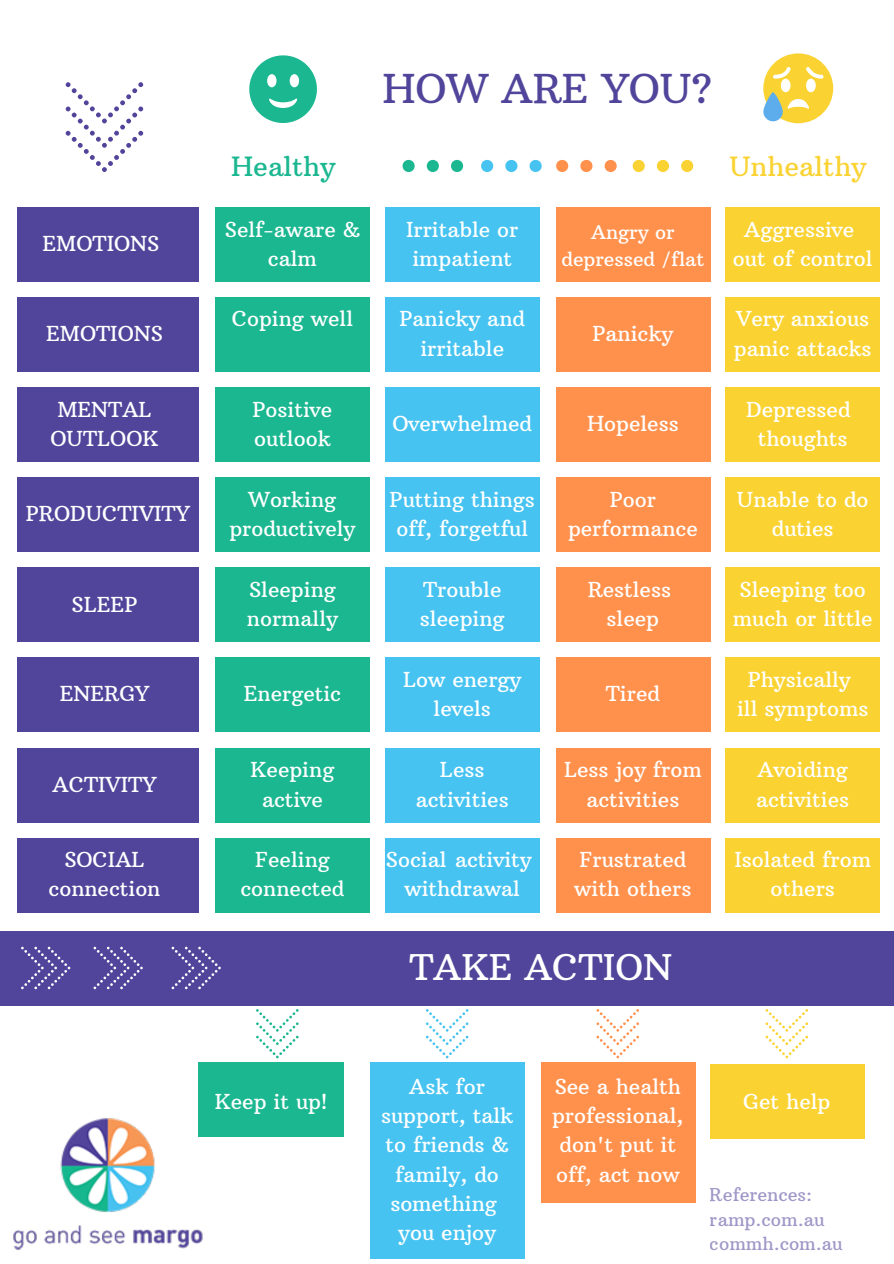
<style>
.page{position:relative;width:894px;height:1264px;background:#fff}
.page>*{position:absolute;margin:0;border:0;box-sizing:border-box;transform-origin:0 0}
.t1{font:40.5px "Arbutus Slab";color:#51459b}
.t2{font:36px "Arbutus Slab";color:#fff}
.t3{font:27px "Arbutus Slab";color:#fad333}
.t4{font:27px "Arbutus Slab";color:#1ab790}
.t5{font:21px/29.2px "Arbutus Slab";color:#fff;text-align:center}
.t6{font:19.35px/27px "Arbutus Slab";color:#fff;text-align:center}
.t7{font:18px/24.8px "Arbutus Slab";color:#51459b}
</style>
<div class="page">
<div style="left:385px;top:207px;width:154px;height:75px;background:#46c3f1"></div>
<div style="left:17px;top:207px;width:181px;height:75px;background:#51459b"></div>
<div style="left:215px;top:207px;width:155px;height:75px;background:#1ab790"></div>
<div style="left:725px;top:207px;width:154px;height:75px;background:#fad333"></div>
<div style="left:555px;top:207px;width:155px;height:75px;background:#ff914d"></div>
<div style="left:385px;top:297px;width:154px;height:74px;background:#46c3f1"></div>
<div style="left:17px;top:297px;width:181px;height:74px;background:#51459b"></div>
<div style="left:215px;top:297px;width:155px;height:74px;background:#1ab790"></div>
<div style="left:725px;top:297px;width:154px;height:74px;background:#fad333"></div>
<div style="left:555px;top:297px;width:155px;height:74px;background:#ff914d"></div>
<div style="left:385px;top:387px;width:154px;height:75px;background:#46c3f1"></div>
<div style="left:17px;top:387px;width:181px;height:75px;background:#51459b"></div>
<div style="left:215px;top:387px;width:155px;height:75px;background:#1ab790"></div>
<div style="left:725px;top:387px;width:154px;height:75px;background:#fad333"></div>
<div style="left:555px;top:387px;width:155px;height:75px;background:#ff914d"></div>
<div style="left:385px;top:477px;width:154px;height:74px;background:#46c3f1"></div>
<div style="left:17px;top:477px;width:181px;height:74px;background:#51459b"></div>
<div style="left:215px;top:477px;width:155px;height:74px;background:#1ab790"></div>
<div style="left:725px;top:477px;width:154px;height:74px;background:#fad333"></div>
<div style="left:555px;top:477px;width:155px;height:74px;background:#ff914d"></div>
<div style="left:385px;top:568px;width:154px;height:74px;background:#46c3f1"></div>
<div style="left:17px;top:568px;width:181px;height:74px;background:#51459b"></div>
<div style="left:215px;top:568px;width:155px;height:74px;background:#1ab790"></div>
<div style="left:725px;top:568px;width:154px;height:74px;background:#fad333"></div>
<div style="left:555px;top:568px;width:155px;height:74px;background:#ff914d"></div>
<div style="left:385px;top:657px;width:154px;height:75px;background:#46c3f1"></div>
<div style="left:17px;top:657px;width:181px;height:75px;background:#51459b"></div>
<div style="left:215px;top:657px;width:155px;height:75px;background:#1ab790"></div>
<div style="left:725px;top:657px;width:154px;height:75px;background:#fad333"></div>
<div style="left:555px;top:657px;width:155px;height:75px;background:#ff914d"></div>
<div style="left:385px;top:748px;width:154px;height:74px;background:#46c3f1"></div>
<div style="left:17px;top:748px;width:181px;height:74px;background:#51459b"></div>
<div style="left:215px;top:748px;width:155px;height:74px;background:#1ab790"></div>
<div style="left:725px;top:748px;width:154px;height:74px;background:#fad333"></div>
<div style="left:555px;top:748px;width:155px;height:74px;background:#ff914d"></div>
<div style="left:385px;top:837px;width:154px;height:75px;background:#46c3f1"></div>
<div style="left:17px;top:837px;width:181px;height:75px;background:#51459b"></div>
<div style="left:215px;top:837px;width:155px;height:75px;background:#1ab790"></div>
<div style="left:725px;top:837px;width:154px;height:75px;background:#fad333"></div>
<div style="left:555px;top:837px;width:155px;height:75px;background:#ff914d"></div>
<div style="left:0;top:930px;width:893px;height:75px;background:#51459b"></div>
<svg style="left:256px;top:1009px;width:42px;height:49px"></svg>
<svg style="left:426px;top:1009px;width:42px;height:49px"></svg>
<div style="left:198px;top:1062px;width:145px;height:74px;background:#1ab790"></div>
<div style="left:370px;top:1062px;width:154px;height:196px;background:#46c3f1"></div>
<div style="left:540px;top:1062px;width:155px;height:141px;background:#ff914d"></div>
<div style="left:709px;top:1064px;width:155px;height:75px;background:#fad333"></div>
<svg style="left:596px;top:1009px;width:43px;height:49px"></svg>
<svg style="left:765px;top:1009px;width:42px;height:49px"></svg>
<svg style="left:249px;top:55px;width:68px;height:68px"></svg>
<div style="left:763px;top:53px;width:70px;height:70px;background:#fad333;border-radius:50%"></div>
<svg style="left:787px;top:99px;width:21px;height:10px"></svg>
<svg style="left:763px;top:92px;width:19px;height:29px"></svg>
<svg style="left:773px;top:67px;width:50px;height:25px"></svg>
<svg style="left:66px;top:82px;width:77px;height:90px"></svg>
<img style="left:13px;top:1118px;width:192px;height:132px">
<svg style="left:21px;top:946px;width:49px;height:43px"></svg>
<svg style="left:93px;top:946px;width:50px;height:43px"></svg>
<svg style="left:171px;top:946px;width:50px;height:43px"></svg>
<svg style="left:402px;top:160px;width:12px;height:12px"></svg>
<svg style="left:426px;top:160px;width:13px;height:12px"></svg>
<svg style="left:451px;top:160px;width:12px;height:12px"></svg>
<svg style="left:481px;top:160px;width:12px;height:12px"></svg>
<svg style="left:505px;top:160px;width:12px;height:12px"></svg>
<svg style="left:529px;top:160px;width:12px;height:12px"></svg>
<svg style="left:556px;top:160px;width:12px;height:12px"></svg>
<svg style="left:580px;top:160px;width:12px;height:12px"></svg>
<svg style="left:604px;top:160px;width:12px;height:12px"></svg>
<svg style="left:632px;top:160px;width:12px;height:12px"></svg>
<svg style="left:656px;top:160px;width:12px;height:12px"></svg>
<svg style="left:681px;top:160px;width:12px;height:12px"></svg>
<h1 class="t1" style="left:382px;top:63px;width:331px">HOW ARE YOU?</h1>
<p class="t5" style="left:43px;top:229px;width:118px">EMOTIONS</p>
<p class="t5" style="left:46px;top:319px;width:118px">EMOTIONS</p>
<p class="t4" style="left:231px;top:149px;width:106px">Healthy</p>
<p class="t3" style="left:729px;top:149px;width:138px">Unhealthy</p>
<p class="t5" style="left:225px;top:214px;width:137px">Self-aware &amp; calm</p>
<p class="t5" style="left:406px;top:214px;width:114px">Irritable or impatient</p>
<p class="t5" style="left:732px;top:214px;width:141px">Aggressive out of control</p>
<p class="t6" style="left:561px;top:219px;width:144px">Angry or depressed /flat</p>
<p class="t5" style="left:232px;top:304px;width:123px">Coping well</p>
<p class="t5" style="left:399px;top:304px;width:127px">Panicky and irritable</p>
<p class="t5" style="left:733px;top:304px;width:139px;text-align:left">Very anxious panic attacks</p>
<p class="t5" style="left:592px;top:319px;width:82px">Panicky</p>
<p class="t5" style="left:50px;top:394px;width:109px">MENTAL<br>OUTLOOK</p>
<p class="t5" style="left:252px;top:394px;width:81px;text-align:left">Positive outlook</p>
<p class="t5" style="left:392px;top:409px;width:141px">Overwhelmed</p>
<p class="t5" style="left:587px;top:409px;width:93px">Hopeless</p>
<p class="t5" style="left:746px;top:394px;width:106px">Depressed thoughts</p>
<p class="t5" style="left:229px;top:484px;width:127px">Working productively</p>
<p class="t5" style="left:736px;top:484px;width:133px">Unable to do duties</p>
<p class="t5" style="left:389px;top:484px;width:147px">Putting things off, forgetful</p>
<p class="t5" style="left:420px;top:575px;width:86px;text-align:left">Trouble sleeping</p>
<p class="t5" style="left:403px;top:664px;width:120px">Low energy levels</p>
<p class="t5" style="left:568px;top:484px;width:131px">Poor performance</p>
<p class="t5" style="left:26px;top:499px;width:165px">PRODUCTIVITY</p>
<p class="t5" style="left:247px;top:575px;width:92px;text-align:left">Sleeping normally</p>
<p class="t5" style="left:732px;top:575px;width:141px">Sleeping too much or little</p>
<p class="t5" style="left:587px;top:575px;width:85px">Restless sleep</p>
<p class="t5" style="left:72px;top:589px;width:67px">SLEEP</p>
<p class="t5" style="left:736px;top:664px;width:133px">Physically<br>ill symptoms</p>
<p class="t5" style="left:605px;top:679px;width:56px">Tired</p>
<p class="t5" style="left:60px;top:679px;width:91px">ENERGY</p>
<p class="t5" style="left:244px;top:679px;width:99px">Energetic</p>
<p class="t5" style="left:53px;top:769px;width:105px">ACTIVITY</p>
<p class="t5" style="left:564px;top:755px;width:139px">Less joy from activities</p>
<p class="t5" style="left:250px;top:755px;width:85px">Keeping active</p>
<p class="t5" style="left:415px;top:755px;width:94px">Less activities</p>
<p class="t5" style="left:756px;top:755px;width:94px;text-align:left">Avoiding activities</p>
<p class="t5" style="left:49px;top:844px;width:113px">SOCIAL connection</p>
<p class="t5" style="left:240px;top:844px;width:105px">Feeling connected</p>
<p class="t5" style="left:386px;top:844px;width:147px">Social activity withdrawal</p>
<p class="t5" style="left:734px;top:844px;width:138px">Isolated from others</p>
<p class="t5" style="left:574px;top:844px;width:119px;text-align:left">Frustrated with others</p>
<p class="t5" style="left:215px;top:1086px;width:114px">Keep it up!</p>
<h2 class="t2" style="left:409px;top:945px;width:264px">TAKE ACTION</h2>
<p class="t5" style="left:381px;top:1071px;width:133px">Ask for support, talk to friends &amp; family, do something you enjoy</p>
<p class="t5" style="left:552px;top:1071px;width:133px">See a health professional, don't put it off, act now</p>
<p class="t5" style="left:743px;top:1086px;width:89px">Get help</p>
<p class="t7" style="left:709px;top:1181px;width:134px">References: ramp.com.au commh.com.au</p>
</div>
